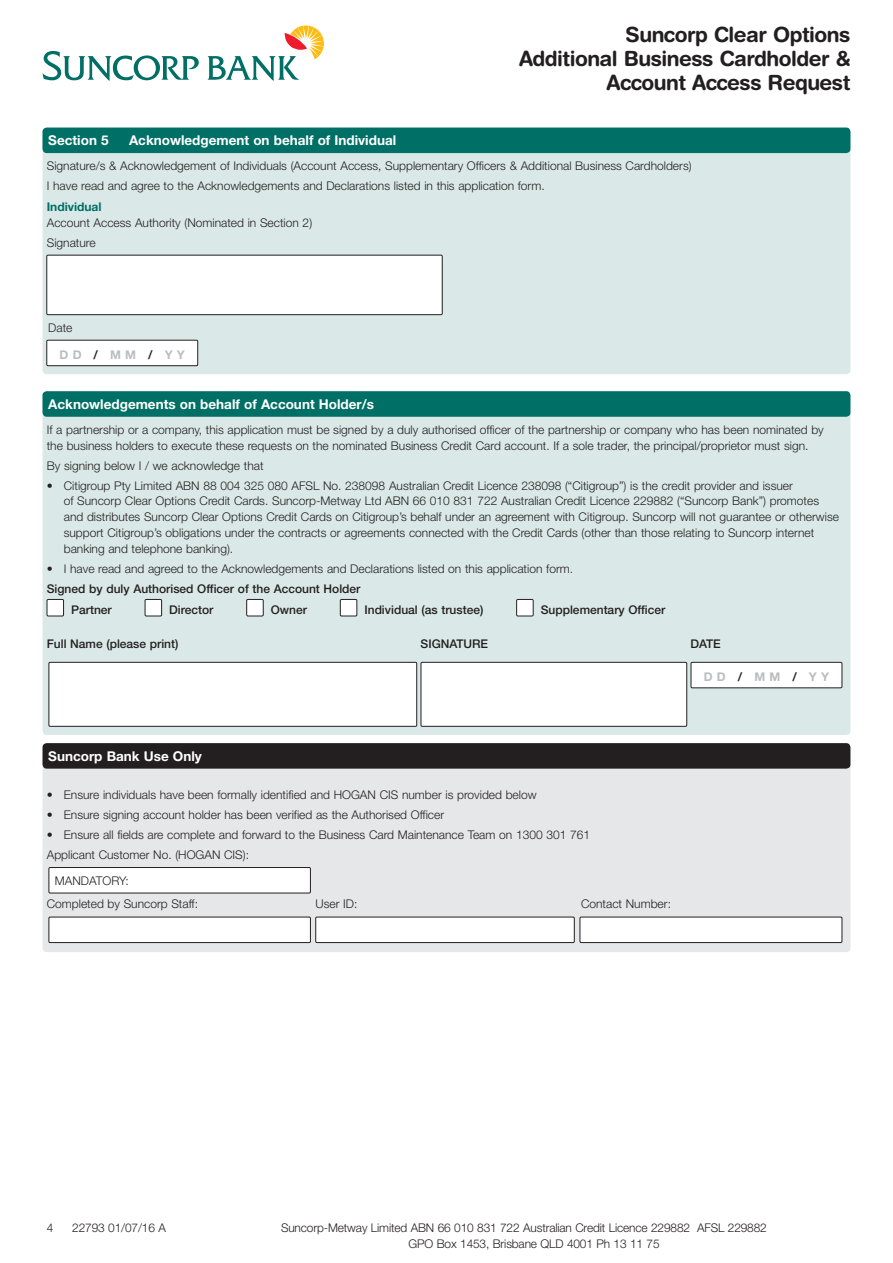
<style>
.page{position:relative;width:893px;height:1263px;background:#fff}
.page>*{position:absolute;margin:0;border:0;box-sizing:border-box;transform-origin:0 0}
.t1{font:700 21px/24px "Helvetica Rounded LT Std";letter-spacing:-.025em;color:#231f20;text-align:right}
.t2{font:700 13.5px "Helvetica Neue LT Std";color:#fff}
.t3{font:300 12px/15.8px "Helvetica Neue LT Std";color:#231f20}
.t4{font:500 12px/21.5px "Helvetica Neue LT Std";color:#231f20}
.t5{font:700 12px "Helvetica Neue LT Std";letter-spacing:.35em;color:#bcbdc0}
.t6{font:700 12px "Helvetica Neue LT Std";color:#006f65}
.s1{color:#231f20}
</style>
<div class="page">
<svg style="left:43px;top:51px;width:156px;height:30px"></svg>
<svg style="left:208px;top:26px;width:116px;height:55px"></svg>
<div style="left:43px;top:128px;width:807px;height:246px;background:#dae9e8;border-radius:4px"></div>
<div style="left:43px;top:128px;width:807px;height:25px;background:#006f65;border-radius:4px"></div>
<div style="left:47px;top:255px;width:395px;height:60px;background:#fff"></div>
<div style="left:47px;top:255px;width:395px;height:60px;border:1px solid #231f20"></div>
<div style="left:47px;top:340px;width:151px;height:26px;background:#fff"></div>
<div style="left:47px;top:340px;width:151px;height:26px;border:1px solid #231f20"></div>
<div style="left:43px;top:391px;width:807px;height:344px;background:#dae9e8;border-radius:4px"></div>
<div style="left:43px;top:391px;width:807px;height:26px;background:#006f65;border-radius:4px"></div>
<div style="left:47px;top:599px;width:17px;height:17px;background:#fff"></div>
<div style="left:47px;top:599px;width:17px;height:17px;border:1px solid #231f20"></div>
<div style="left:145px;top:599px;width:17px;height:17px;background:#fff"></div>
<div style="left:145px;top:599px;width:17px;height:17px;border:1px solid #231f20"></div>
<div style="left:247px;top:599px;width:16px;height:17px;background:#fff"></div>
<div style="left:246px;top:599px;width:17px;height:17px;border:1px solid #231f20"></div>
<div style="left:340px;top:599px;width:17px;height:17px;background:#fff"></div>
<div style="left:340px;top:599px;width:17px;height:17px;border:1px solid #231f20"></div>
<div style="left:517px;top:599px;width:16px;height:17px;background:#fff"></div>
<div style="left:516px;top:599px;width:17px;height:17px;border:1px solid #231f20"></div>
<div style="left:49px;top:662px;width:368px;height:64px;background:#fff"></div>
<div style="left:49px;top:662px;width:368px;height:64px;border:1px solid #231f20"></div>
<div style="left:421px;top:662px;width:266px;height:64px;background:#fff"></div>
<div style="left:421px;top:662px;width:266px;height:64px;border:1px solid #231f20"></div>
<div style="left:691px;top:662px;width:151px;height:26px;background:#fff"></div>
<div style="left:691px;top:662px;width:151px;height:26px;border:1px solid #231f20"></div>
<div style="left:43px;top:756px;width:807px;height:196px;background:#e6e7e9;border-radius:4px"></div>
<div style="left:43px;top:743px;width:807px;height:26px;background:#231f20;border-radius:4px"></div>
<div style="left:316px;top:917px;width:258px;height:25px;background:#fff"></div>
<div style="left:315px;top:917px;width:259px;height:26px;border:1px solid #231f20"></div>
<div style="left:580px;top:917px;width:262px;height:25px;background:#fff"></div>
<div style="left:580px;top:917px;width:262px;height:26px;border:1px solid #231f20"></div>
<div style="left:49px;top:917px;width:261px;height:25px;background:#fff"></div>
<div style="left:49px;top:917px;width:262px;height:26px;border:1px solid #231f20"></div>
<div style="left:49px;top:867px;width:261px;height:26px;background:#fff"></div>
<div style="left:49px;top:867px;width:262px;height:26px;border:1px solid #231f20"></div>
<h1 class="t1" style="left:519px;top:22px;width:333px">Suncorp Clear Options<br>Additional Business Cardholder &amp;<br>Account Access Request</h1>
<p class="t2" style="left:48px;top:132px;width:62px">Section 5</p>
<p class="t2" style="left:129px;top:132px;width:269px">Acknowledgement on behalf of Individual</p>
<p class="t3" style="left:47px;top:156px;width:646px;line-height:20px">Signature/s &amp; Acknowledgement of Individuals (Account Access, Supplementary Officers &amp; Additional Business Cardholders)<br>I have read and agree to the Acknowledgements and Declarations listed in this application form.</p>
<p class="t6" style="left:47px;top:199px;width:56px">Individual</p>
<p class="t3" style="left:47px;top:214px;width:267px">Account Access Authority (Nominated in Section 2)</p>
<p class="t3" style="left:47px;top:234px;width:50px">Signature</p>
<p class="t3" style="left:48px;top:319px;width:26px">Date</p>
<p class="t5" style="left:60px;top:347px;width:127px">DD <span class="s1">/</span> MM <span class="s1">/</span> YY</p>
<p class="t2" style="left:48px;top:396px;width:327px">Acknowledgements on behalf of Account Holder/s</p>
<p class="t3" style="left:47px;top:421px;width:779px">If a partnership or a company, this application must be signed by a duly authorised officer of the partnership or company who has been nominated by the business holders to execute these requests on the nominated Business Credit Card account. If a sole trader, the principal/proprietor must sign.</p>
<p class="t3" style="left:47px;top:457px;width:218px">By signing below I / we acknowledge that</p>
<p class="t3" style="left:64px;top:477px;width:777px;text-indent:-17px">• Citigroup Pty Limited ABN 88 004 325 080 AFSL No. 238098 Australian Credit Licence 238098 (“Citigroup”) is the credit provider and issuer<br>of Suncorp Clear Options Credit Cards. Suncorp-Metway Ltd ABN 66 010 831 722 Australian Credit Licence 229882 (“Suncorp Bank”) promotes and distributes Suncorp Clear Options Credit Cards on Citigroup’s behalf under an agreement with Citigroup. Suncorp will not guarantee or otherwise support Citigroup’s obligations under the contracts or agreements connected with the Credit Cards (other than those relating to Suncorp internet banking and telephone banking).</p>
<p class="t3" style="left:47px;top:560px;width:528px">• I have read and agreed to the Acknowledgements and Declarations listed on this application form.</p>
<p class="t4" style="left:71px;top:577px;width:291px;text-indent:-24px">Signed by duly Authorised Officer of the Account Holder<br>Partner</p>
<p class="t4" style="left:169px;top:599px;width:46px">Director</p>
<p class="t4" style="left:271px;top:599px;width:38px">Owner</p>
<p class="t4" style="left:364px;top:599px;width:120px">Individual (as trustee)</p>
<p class="t4" style="left:541px;top:599px;width:126px">Supplementary Officer</p>
<p class="t4" style="left:47px;top:633px;width:133px">Full Name (please print)</p>
<p class="t4" style="left:421px;top:633px;width:69px">SIGNATURE</p>
<p class="t4" style="left:691px;top:633px;width:32px">DATE</p>
<p class="t2" style="left:48px;top:747px;width:155px">Suncorp Bank Use Only</p>
<p class="t3" style="left:47px;top:787px;width:491px">• Ensure individuals have been formally identified and HOGAN CIS number is provided below</p>
<p class="t3" style="left:47px;top:807px;width:399px">• Ensure signing account holder has been verified as the Authorised Officer</p>
<p class="t3" style="left:47px;top:825px;width:545px;line-height:20px">• Ensure all fields are complete and forward to the Business Card Maintenance Team on 1300 301 761<br>Applicant Customer No. (HOGAN CIS):</p>
<p class="t3" style="left:47px;top:895px;width:153px">Completed by Suncorp Staff:</p>
<p class="t3" style="left:316px;top:895px;width:43px">User ID:</p>
<p class="t3" style="left:581px;top:895px;width:91px">Contact Number:</p>
<p class="t3" style="left:55px;top:872px;width:75px">MANDATORY:</p>
<p class="t5" style="left:704px;top:669px;width:127px">DD <span class="s1">/</span> MM <span class="s1">/</span> YY</p>
<p class="t3" style="left:47px;top:1220px;width:8px">4</p>
<p class="t3" style="left:72px;top:1220px;width:95px">22793 01/07/16 A</p>
<p class="t3" style="left:409px;top:1220px;width:360px;text-indent:-127px">Suncorp-Metway Limited ABN 66 010 831 722 Australian Credit Licence 229882 AFSL 229882<br>GPO Box 1453, Brisbane QLD 4001 Ph 13 11 75</p>
</div>
